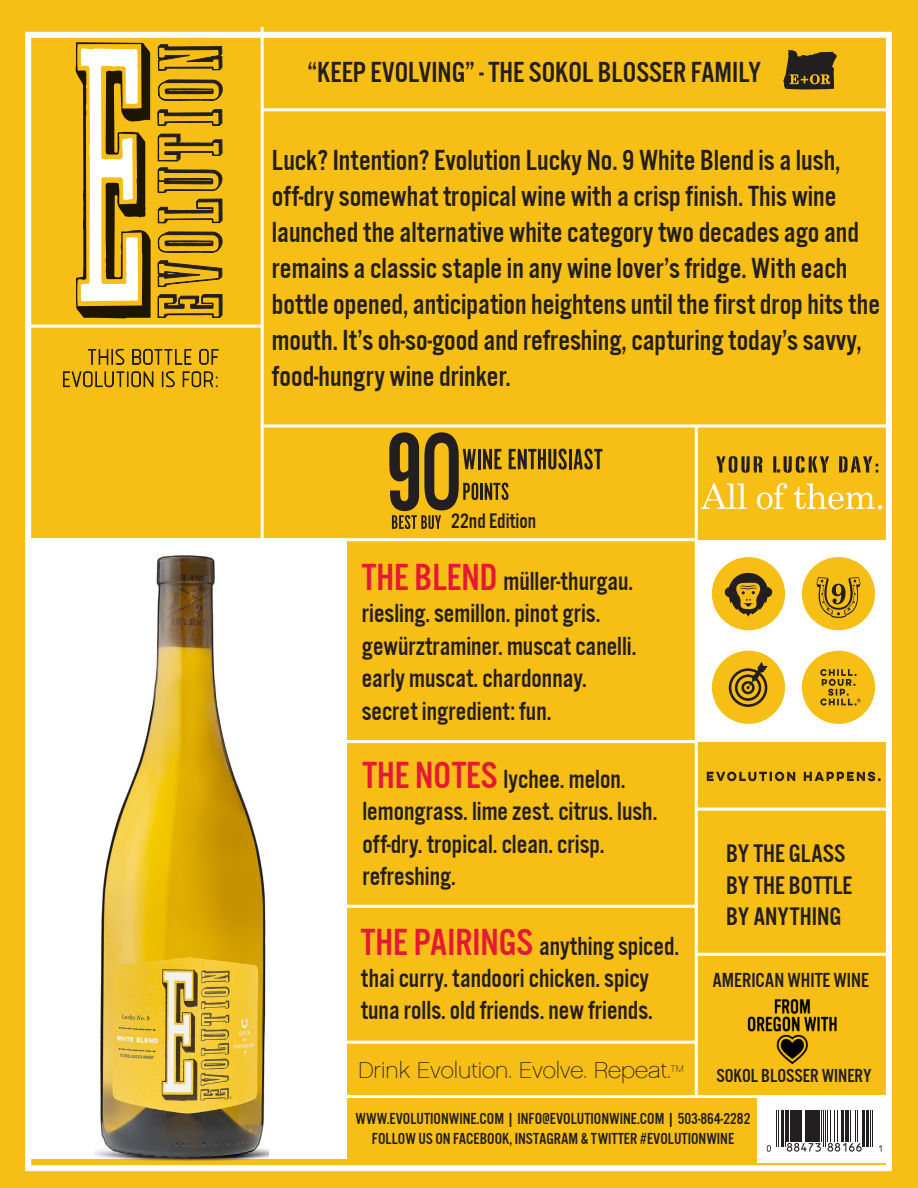
<style>
.page{position:relative;width:918px;height:1188px;background:#f7be16}
.page>*{position:absolute;margin:0;border:0;box-sizing:border-box;transform-origin:0 0}
.t1{font:113.85px "Alternate Got No 3 D";color:#231f20;scale:.9 1}
.t2{font:30px/36px "Alternate Got No 3 D";color:#231f20}
.t3{font:27px/32.4px "Alternate Got No 3 D";color:#231f20}
.t4{font:26.25px "Alternate Got No 3 D";color:#231f20}
.t5{font:22.95px "Chalet Paris Nineteen Sixty";color:#231f20}
.t6{font:21.75px "Alternate Got No 3 D";color:#231f20}
.t7{font:21px "Alternate Got No 3 D";color:#231f20}
.t8{font:19.5px "Alternate Got No 3 D";color:#231f20}
.t9{font:16.5px "Alternate Got No 3 D";color:#231f20}
.t10{font:10.05px "Chalet Paris Nineteen Sixty";color:#231f20}
.s1{font-size:39px;color:#e51836}
</style>
<div class="page">
<div style="left:25px;top:32px;width:867px;height:1139px;border:6px solid #fff"></div>
<hr style="left:261px;top:27px;width:3px;height:550px;background:#fff">
<hr style="left:31px;top:325px;width:230px;height:3px;background:#fff">
<hr style="left:263px;top:108px;width:625px;height:3px;background:#fff">
<svg style="left:263px;top:424px;width:624px;height:4px"></svg>
<svg style="left:783px;top:50px;width:54px;height:39px;background:#5c491d"></svg>
<hr style="left:315px;top:1095px;width:573px;height:3px;background:#fff">
<hr style="left:695px;top:426px;width:3px;height:671px;background:#fff">
<hr style="left:316px;top:1041px;width:380px;height:3px;background:#fff">
<hr style="left:315px;top:905px;width:383px;height:3px;background:#fff">
<hr style="left:315px;top:740px;width:383px;height:3px;background:#fff">
<hr style="left:29px;top:538px;width:666px;height:3px;background:#fff">
<div style="left:31px;top:538px;width:316px;height:620px;background:#fff"></div>
<svg style="left:63px;top:348px;width:156px;height:41px;background:#c99c18"></svg>
<svg style="left:700px;top:483px;width:47px;height:26px"></svg>
<svg style="left:757px;top:483px;width:30px;height:26px"></svg>
<svg style="left:794px;top:483px;width:88px;height:26px;background:#f8cd4d"></svg>
<svg style="left:716px;top:456px;width:46px;height:17px"></svg>
<svg style="left:773px;top:456px;width:56px;height:17px"></svg>
<svg style="left:839px;top:456px;width:39px;height:17px"></svg>
<div style="left:757px;top:1098px;width:133px;height:64px;background:#fff"></div>
<svg style="left:767px;top:1145px;width:4px;height:7px"></svg>
<hr style="left:776px;top:1110px;width:1px;height:37px;background:#231f20">
<hr style="left:778px;top:1110px;width:1px;height:37px;background:#231f20">
<hr style="left:782px;top:1110px;width:2px;height:37px;background:#231f20">
<hr style="left:785px;top:1110px;width:1px;height:37px;background:#231f20">
<hr style="left:787px;top:1110px;width:2px;height:32px;background:#231f20">
<hr style="left:790px;top:1110px;width:3px;height:32px;background:#231f20">
<hr style="left:794px;top:1110px;width:2px;height:32px;background:#231f20">
<hr style="left:797px;top:1110px;width:3px;height:32px;background:#231f20">
<hr style="left:801px;top:1110px;width:1px;height:32px;background:#231f20">
<hr style="left:805px;top:1110px;width:2px;height:32px;background:#231f20">
<hr style="left:808px;top:1110px;width:3px;height:32px;background:#231f20">
<hr style="left:812px;top:1110px;width:2px;height:32px;background:#231f20">
<svg style="left:787px;top:1143px;width:34px;height:9px"></svg>
<hr style="left:816px;top:1110px;width:4px;height:32px;background:#231f20">
<hr style="left:821px;top:1110px;width:1px;height:32px;background:#231f20">
<hr style="left:823px;top:1110px;width:1px;height:37px;background:#231f20">
<hr style="left:825px;top:1110px;width:1px;height:37px;background:#231f20">
<hr style="left:827px;top:1110px;width:1px;height:32px;background:#231f20">
<hr style="left:830px;top:1110px;width:1px;height:32px;background:#231f20">
<hr style="left:834px;top:1110px;width:1px;height:32px;background:#231f20">
<hr style="left:837px;top:1110px;width:1px;height:32px;background:#231f20">
<hr style="left:841px;top:1110px;width:2px;height:32px;background:#231f20">
<hr style="left:845px;top:1110px;width:2px;height:32px;background:#231f20">
<hr style="left:848px;top:1110px;width:1px;height:32px;background:#231f20">
<hr style="left:850px;top:1110px;width:1px;height:32px;background:#231f20">
<svg style="left:828px;top:1143px;width:34px;height:9px"></svg>
<hr style="left:855px;top:1110px;width:1px;height:32px;background:#231f20">
<hr style="left:857px;top:1110px;width:1px;height:32px;background:#231f20">
<hr style="left:862px;top:1110px;width:3px;height:37px;background:#231f20">
<hr style="left:867px;top:1110px;width:2px;height:37px;background:#231f20">
<hr style="left:870px;top:1110px;width:1px;height:37px;background:#231f20">
<hr style="left:872px;top:1110px;width:1px;height:37px;background:#231f20">
<svg style="left:879px;top:1145px;width:3px;height:7px"></svg>
<img style="left:94px;top:555px;width:175px;height:606px">
<svg style="left:463px;top:449px;width:13px;height:20px"></svg>
<hr style="left:478px;top:449px;width:3px;height:20px;background:#231f20">
<svg style="left:483px;top:449px;width:19px;height:20px"></svg>
<svg style="left:509px;top:449px;width:58px;height:21px"></svg>
<hr style="left:569px;top:449px;width:3px;height:20px;background:#231f20">
<svg style="left:574px;top:449px;width:28px;height:21px"></svg>
<svg style="left:463px;top:483px;width:15px;height:17px"></svg>
<hr style="left:480px;top:483px;width:3px;height:17px;background:#231f20">
<svg style="left:485px;top:483px;width:24px;height:17px"></svg>
<svg style="left:389px;top:432px;width:52px;height:97px;background:#a58019"></svg>
<img style="left:725px;top:1000px;width:133px;height:66px">
<hr style="left:695px;top:953px;width:195px;height:3px;background:#fff">
<hr style="left:697px;top:808px;width:194px;height:3px;background:#fff">
<div style="left:697px;top:540px;width:193px;height:201px;background:#fff"></div>
<div style="left:712px;top:557px;width:73px;height:73px;background:#f7be16;border-radius:50%"></div>
<svg style="left:725px;top:573px;width:47px;height:44px"></svg>
<div style="left:802px;top:557px;width:73px;height:73px;background:#f7be16;border-radius:50%"></div>
<svg style="left:816px;top:577px;width:45px;height:41px"></svg>
<div style="left:712px;top:651px;width:73px;height:73px;background:#f7be16;border-radius:50%"></div>
<svg style="left:729px;top:662px;width:39px;height:45px"></svg>
<div style="left:802px;top:651px;width:73px;height:73px;background:#f7be16;border-radius:50%"></div>
<svg style="left:820px;top:669px;width:40px;height:37px"></svg>
<svg style="left:707px;top:772px;width:88px;height:9px"></svg>
<svg style="left:804px;top:772px;width:77px;height:9px"></svg>
<svg style="left:76px;top:42px;width:75px;height:276px"></svg>
<svg style="left:157px;top:44px;width:67px;height:27px;background:#a68119"></svg>
<svg style="left:157px;top:294px;width:66px;height:25px;background:#9b791a"></svg>
<svg style="left:157px;top:260px;width:66px;height:27px;background:#b18a19"></svg>
<svg style="left:157px;top:79px;width:67px;height:145px;background:#b88e18"></svg>
<svg style="left:157px;top:231px;width:66px;height:23px;background:#9f7c19"></svg>
<p class="t2" style="left:308px;top:55px;width:455px">“KEEP EVOLVING” - THE SOKOL BLOSSER FAMILY</p>
<p class="t2" style="left:272px;top:143px;width:610px">Luck? Intention? Evolution Lucky No. 9 White Blend is a lush, off-dry somewhat tropical wine with a crisp finish. This wine launched the alternative white category two decades ago and remains a classic staple in any wine lover’s fridge. With each bottle opened, anticipation heightens until the first drop hits the mouth. It’s oh-so-good and refreshing, capturing today’s savvy, food-hungry wine drinker.</p>
<p class="t1" style="left:421px;top:411px;width:48px">0</p>
<p class="t6" style="left:451px;top:510px;width:87px">22nd Edition</p>
<p class="t3" style="left:362px;top:566px;width:276px"><span class="s1">THE BLEND</span> müller-thurgau. riesling. semillon. pinot gris. gewürztraminer. muscat canelli. early muscat. chardonnay.</p>
<p class="t3" style="left:362px;top:695px;width:191px">secret ingredient: fun.</p>
<p class="t3" style="left:362px;top:764px;width:296px"><span class="s1">THE NOTES</span> lychee. melon. lemongrass. lime zest. citrus. lush.</p>
<p class="t3" style="left:362px;top:828px;width:244px">off-dry. tropical. clean. crisp. refreshing.</p>
<p class="t3" style="left:361px;top:930px;width:320px"><span class="s1">THE PAIRINGS</span> anything spiced. thai curry. tandoori chicken. spicy tuna rolls. old friends. new friends.</p>
<p class="t5" style="left:358px;top:1056px;width:314px">Drink Evolution. Evolve. Repeat.</p>
<p class="t10" style="left:671px;top:1063px;width:15px">TM</p>
<p class="t4" style="left:726px;top:840px;width:121px">BY THE GLASS</p>
<p class="t4" style="left:726px;top:871px;width:128px">BY THE BOTTLE</p>
<p class="t4" style="left:726px;top:903px;width:117px">BY ANYTHING</p>
<p class="t7" style="left:712px;top:969px;width:158px">AMERICAN WHITE WINE</p>
<p class="t8" style="left:717px;top:1065px;width:157px">SOKOL BLOSSER WINERY</p>
<p class="t9" style="left:356px;top:1110px;width:396px">WWW.EVOLUTIONWINE.COM | INFO@EVOLUTIONWINE.COM | 503-864-2282</p>
<p class="t9" style="left:372px;top:1130px;width:364px">FOLLOW US ON FACEBOOK, INSTAGRAM &amp; TWITTER #EVOLUTIONWINE</p>
</div>
